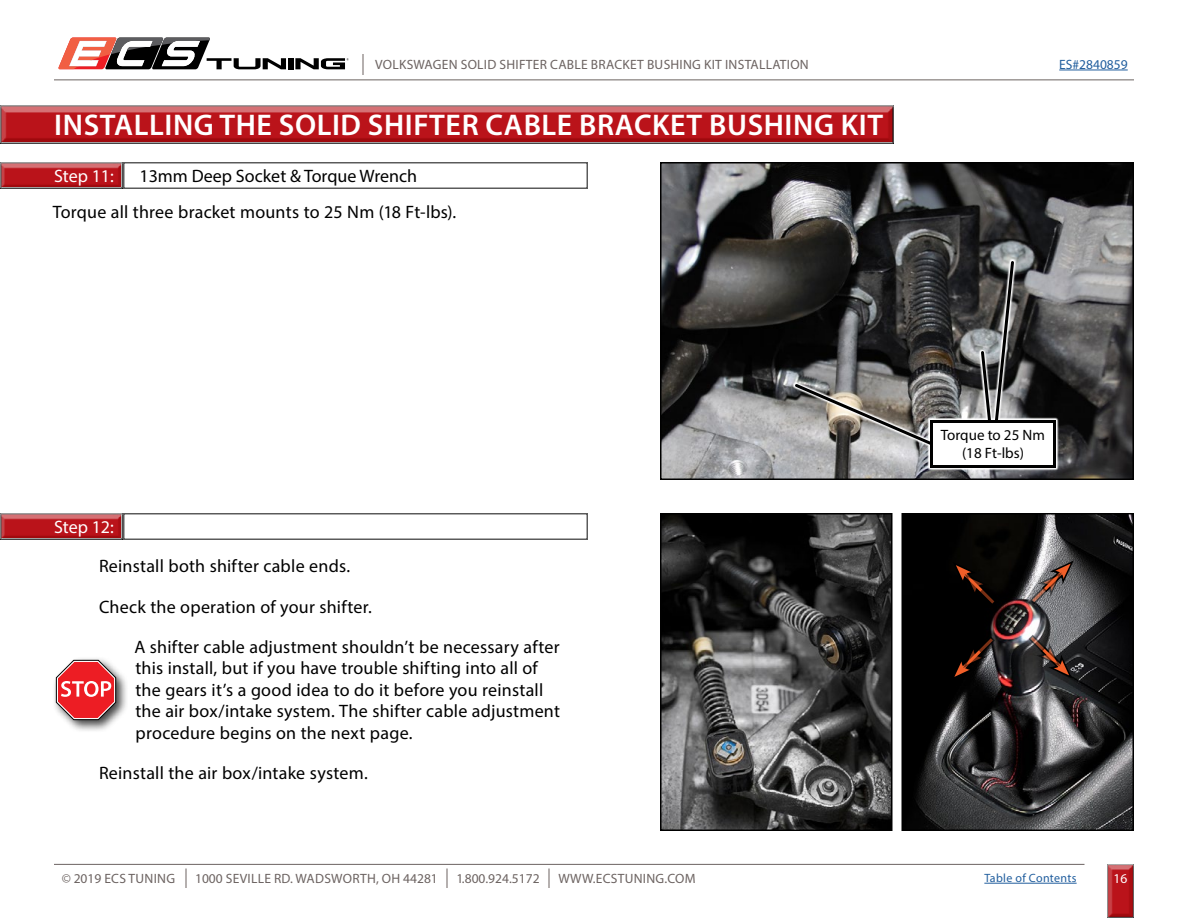
<style>
.page{position:relative;width:1188px;height:918px;background:#fff}
.page>*{position:absolute;margin:0;border:0;box-sizing:border-box;transform-origin:0 0}
.t1{font:600 30px "Myriad Pro";letter-spacing:.02em;color:#fff}
.t2{font:18px/21.6px "Myriad Pro";letter-spacing:.01em;color:#000}
.t3{font:18px "Myriad Pro";letter-spacing:-.005em;color:#fff}
.t4{font:15px/18px "Myriad Pro";color:#000;text-align:center}
.t5{font:13.5px "Myriad Pro";letter-spacing:.02em;color:#6c6361}
.t6{font:13.5px "Myriad Pro";color:#6c6361}
.t7{font:13.5px "Myriad Pro";color:#215e9e}
.t8{font:13.5px "Myriad Pro";color:#fff}
.t9{font:12px "Myriad Pro";letter-spacing:.025em;color:#215e9e}
</style>
<div class="page">
<div style="left:288px;top:58px;width:5px;height:11px;background:#000"></div>
<svg style="left:58px;top:38px;width:228px;height:31px"></svg>
<svg style="left:295px;top:58px;width:54px;height:11px"></svg>
<hr style="left:54px;top:80px;width:1080px;height:1px;background:#6c6361">
<svg style="left:363px;top:54px;width:1px;height:21px"></svg>
<div style="left:1101px;top:861px;width:39px;height:57px;background:#000;opacity:.75"></div>
<hr style="left:984px;top:883px;width:93px;height:1px;background:#215e9e">
<hr style="left:54px;top:864px;width:1030px;height:1px;background:#6c6361">
<svg style="left:549px;top:868px;width:1px;height:20px"></svg>
<svg style="left:186px;top:868px;width:1px;height:20px"></svg>
<svg style="left:447px;top:868px;width:1px;height:20px"></svg>
<hr style="left:1059px;top:70px;width:69px;height:1px;background:#215e9e">
<img style="left:663px;top:165px;width:468px;height:312px">
<div style="left:660px;top:162px;width:474px;height:318px;border:2px solid #000"></div>
<div style="left:0;top:159px;width:129px;height:30px;background:#000;opacity:.75"></div>
<div style="left:0;top:510px;width:129px;height:30px;background:#000;opacity:.75"></div>
<img style="left:663px;top:516px;width:226px;height:312px">
<div style="left:660px;top:513px;width:232px;height:318px;border:2px solid #000"></div>
<img style="left:905px;top:516px;width:226px;height:312px">
<div style="left:902px;top:513px;width:232px;height:318px;border:2px solid #000"></div>
<svg style="left:951px;top:630px;width:50px;height:50px"></svg>
<svg style="left:1022px;top:628px;width:50px;height:51px"></svg>
<svg style="left:953px;top:562px;width:50px;height:50px"></svg>
<svg style="left:1024px;top:560px;width:50px;height:51px"></svg>
<div style="left:52px;top:656px;width:76px;height:77px;background:#000;opacity:.75"></div>
<svg style="left:56px;top:660px;width:60px;height:60px"></svg>
<div style="left:928px;top:418px;width:131px;height:53px;background:linear-gradient(to bottom,#f5f5f5,#f8f8f8)"></div>
<svg style="left:1016px;top:259px;width:1px;height:161px"></svg>
<svg style="left:979px;top:259px;width:37px;height:221px"></svg>
<svg style="left:793px;top:382px;width:150px;height:69px"></svg>
<div style="left:932px;top:422px;width:122px;height:44px;background:#fff"></div>
<div style="left:930px;top:420px;width:126px;height:48px;border:3px solid #000"></div>
<div style="left:0;top:101px;width:902px;height:43px;background:#000;opacity:.75"></div>
<p class="t5" style="left:375px;top:56px;width:435px">VOLKSWAGEN SOLID SHIFTER CABLE BRACKET BUSHING KIT INSTALLATION</p>
<h1 class="t1" style="left:54px;top:106px;width:830px">INSTALLING THE SOLID SHIFTER CABLE BRACKET BUSHING KIT</h1>
<p class="t2" style="left:53px;top:157px;width:405px;line-height:36px;text-indent:87px">13mm Deep Socket &amp; Torque Wrench<br>Torque all three bracket mounts to 25 Nm (18 Ft-lbs).</p>
<p class="t3" style="left:54px;top:164px;width:61px">Step 11:</p>
<p class="t7" style="left:1059px;top:56px;width:70px">ES#2840859</p>
<p class="t3" style="left:54px;top:515px;width:61px">Step 12:</p>
<p class="t2" style="left:99px;top:554px;width:253px">Reinstall both shifter cable ends.</p>
<p class="t2" style="left:99px;top:596px;width:274px">Check the operation of your shifter.</p>
<p class="t2" style="left:134px;top:635px;width:427px">A shifter cable adjustment shouldn’t be necessary after this install, but if you have trouble shifting into all of the gears it’s a good idea to do it before you reinstall the air box/intake system. The shifter cable adjustment procedure begins on the next page.</p>
<p class="t2" style="left:99px;top:761px;width:270px">Reinstall the air box/intake system.</p>
<p class="t4" style="left:941px;top:426px;width:106px">Torque to 25 Nm (18 Ft-lbs)</p>
<p class="t5" style="left:62px;top:870px;width:115px">© 2019 ECS TUNING</p>
<p class="t5" style="left:195px;top:870px;width:244px">1000 SEVILLE RD. WADSWORTH, OH 44281</p>
<p class="t6" style="left:456px;top:870px;width:85px">1.800.924.5172</p>
<p class="t5" style="left:558px;top:870px;width:139px">WWW.ECSTUNING.COM</p>
<p class="t9" style="left:984px;top:871px;width:94px">Table of Contents</p>
<p class="t8" style="left:1114px;top:870px;width:15px">16</p>
</div>
